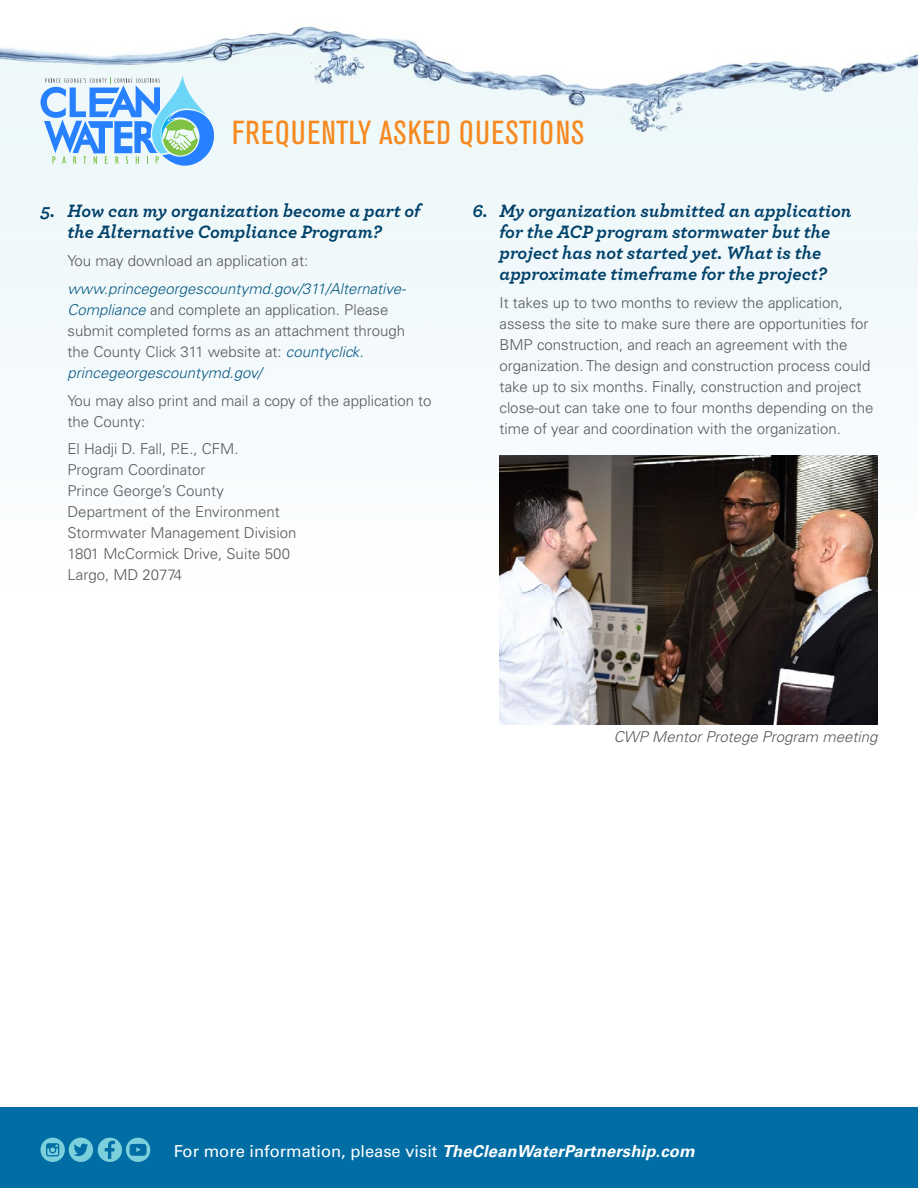
<style>
.page{position:relative;width:918px;height:1188px;background:#fff}
.page>*{position:absolute;margin:0;border:0;box-sizing:border-box;transform-origin:0 0}
.t1{font:condensed 33px "Akzidenz Grotesk BE";letter-spacing:.03em;color:#f6891f}
.FAQ-question{font:italic 700 18.75px/21px "Archer";color:#00416a}
.t2{font:16.5px "Univers LT Std";color:#fff}
.FAQ-answer{font:300 15px/21px "Univers LT Std";color:#57585a}
.FAQ-answer-2{font:italic 300 15px "Univers LT Std";color:#57585a}
.s1{font-style:italic;color:#085a83}
.s2{font-weight:700;font-style:italic}
</style>
<div class="page">
<img style="left:0;top:26px;width:918px;height:557px">
<svg style="left:41px;top:76px;width:178px;height:90px"></svg>
<div style="left:0;top:1107px;width:918px;height:81px;background:#006ea5"></div>
<svg style="left:40px;top:1138px;width:110px;height:24px"></svg>
<img style="left:500px;top:456px;width:378px;height:268px">
<h1 class="t1" style="left:232px;top:115px;width:354px">FREQUENTLY ASKED QUESTIONS</h1>
<p class="FAQ-question" style="left:68px;top:199px;width:355px;text-indent:-27px">5. How can my organization become a part of the Alternative Compliance Program?</p>
<p class="FAQ-answer" style="left:68px;top:250px;width:242px">You may download an application at:</p>
<p class="FAQ-answer" style="left:68px;top:278px;width:340px"><span class="s1">www.princegeorgescountymd.gov/311/Alternative-Compliance</span> and complete an application. Please submit completed forms as an attachment through the County Click 311 website at: <span class="s1">countyclick. princegeorgescountymd.gov/</span></p>
<p class="FAQ-answer" style="left:68px;top:390px;width:366px">You may also print and mail a copy of the application to the County:</p>
<p class="FAQ-answer" style="left:68px;top:439px;width:173px">El Hadji D. Fall, P.E., CFM.</p>
<p class="FAQ-answer" style="left:68px;top:460px;width:140px">Program Coordinator</p>
<p class="FAQ-answer" style="left:68px;top:481px;width:158px">Prince George’s County</p>
<p class="FAQ-answer" style="left:68px;top:502px;width:214px">Department of the Environment</p>
<p class="FAQ-answer" style="left:68px;top:523px;width:230px">Stormwater Management Division</p>
<p class="FAQ-answer" style="left:68px;top:544px;width:224px">1801 McCormick Drive, Suite 500</p>
<p class="FAQ-answer" style="left:68px;top:565px;width:116px">Largo, MD 20774</p>
<p class="FAQ-question" style="left:472px;top:199px;width:381px;text-align:center">6. My organization submitted an application for the ACP program stormwater but the project has not started yet. What is the approximate timeframe for the project?</p>
<p class="FAQ-answer" style="left:500px;top:292px;width:376px">It takes up to two months to review the application, assess the site to make sure there are opportunities for BMP construction, and reach an agreement with the organization. The design and construction process could take up to six months. Finally, construction and project close-out can take one to four months depending on the time of year and coordination with the organization.</p>
<p class="FAQ-answer-2" style="left:614px;top:727px;width:265px">CWP Mentor Protege Program meeting</p>
<p class="t2" style="left:174px;top:1141px;width:522px">For more information, please visit <span class="s2">TheCleanWaterPartnership.com</span></p>
</div>
